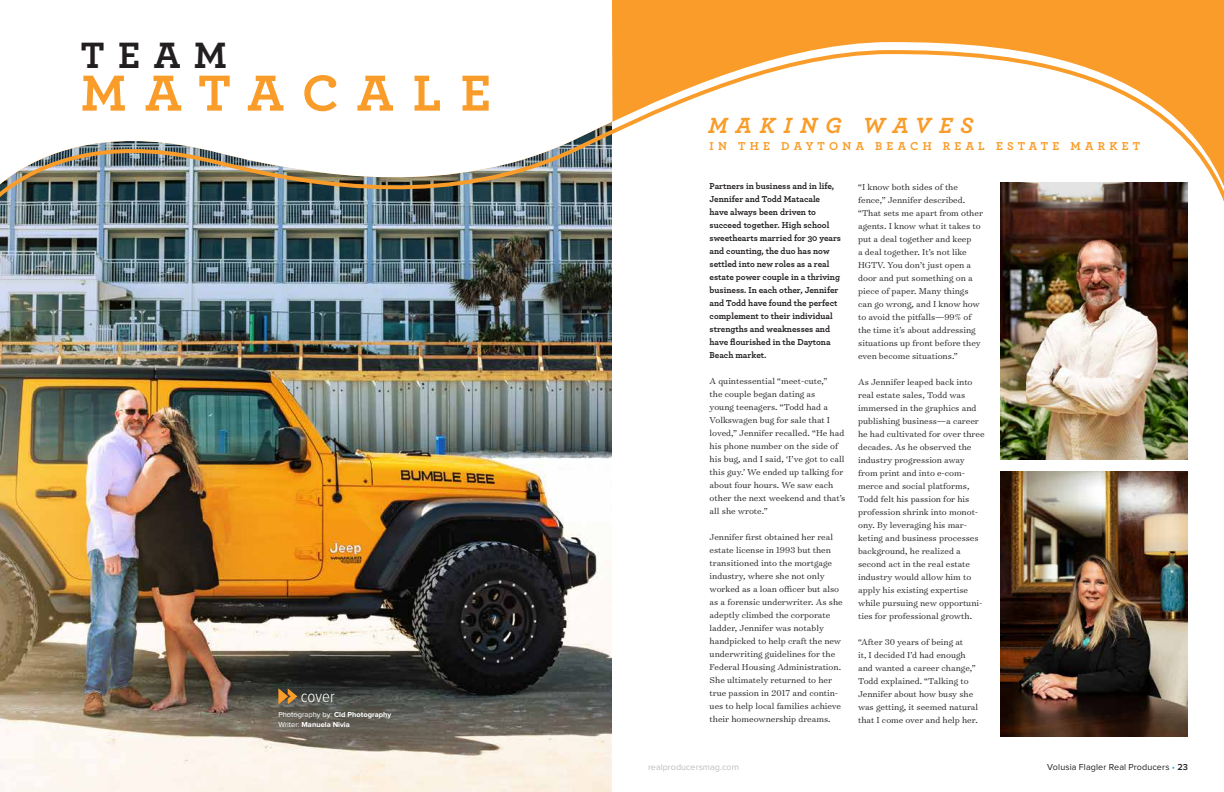
<style>
.page{position:relative;width:1224px;height:792px;background:#fff}
.page>*{position:absolute;margin:0;border:0;box-sizing:border-box;transform-origin:0 0}
.t1{font:700 53.1px "Archer Pro";letter-spacing:.335em;color:#f99c29}
.t2{font:700 38.5px "Archer Pro";color:#231f20}
.t3{font:italic 700 23.1px "Archer Pro";letter-spacing:.355em;color:#f99c29}
.t4{font:300 17px "Proxima Nova Cond";color:#fff}
.t5{font:700 12px "Archer Pro";letter-spacing:.35em;color:#f99c29}
.t6{font:300 9.8px/13px "Surveyor Text";color:#231f20}
.t7{font:700 9px/13px "Archer Pro";color:#231f20}
.t8{font:9px "Proxima Nova";letter-spacing:.01em;color:#231f20}
.t9{font:9px "Proxima Nova";color:#bcbec0}
.t10{font:700 7.5px/10px "Proxima Nova";color:#fff}
.s1{font-weight:400}
.s2{color:#19a8e0}
.s3{font-weight:600}
</style>
<div class="page">
<img style="left:1001px;top:374px;width:187px;height:86px">
<img style="left:0;top:374px;width:612px;height:418px">
<img style="left:1001px;top:472px;width:187px;height:265px">
<img style="left:0;top:0;width:1224px;height:374px">
<svg style="left:278px;top:688px;width:19px;height:17px"></svg>
<h2 class="t2" style="left:81px;top:24px;width:148px">TEAM</h2>
<h1 class="t1" style="left:81px;top:51px;width:412px">MATACALE</h1>
<h3 class="t4" style="left:301px;top:688px;width:36px">cover</h3>
<p class="t10" style="left:278px;top:710px;width:115px"><span class="s1">Photography by:</span> Cld Photography<br><span class="s1">Writer:</span> Manuela Nivia</p>
<h3 class="t3" style="left:708px;top:107px;width:267px">MAKING WAVES</h3>
<p class="t5" style="left:710px;top:137px;width:432px">IN THE DAYTONA BEACH REAL ESTATE MARKET</p>
<p class="t7" style="left:710px;top:179px;width:133px">Partners in business and in life,<br>Jennifer and Todd Matacale<br>have always been driven to succeed together. High school sweethearts married for 30 years and counting, the duo has now settled into new roles as a real estate power couple in a thriving business. In each other, Jennifer and Todd have found the perfect complement to their individual strengths and weaknesses and have flourished in the Daytona<br>Beach market.</p>
<p class="t6" style="left:710px;top:375px;width:137px">A quintessential “meet-cute,”<br>the couple began dating as<br>young teenagers. “Todd had a<br>Volkswagen bug for sale that I loved,” Jennifer recalled. “He had his phone number on the side of his bug, and I said, ‘I’ve got to call this guy.’ We ended up talking for about four hours. We saw each other the next weekend and that’s all she wrote.”</p>
<p class="t6" style="left:710px;top:530px;width:135px">Jennifer first obtained her real estate license in 1993 but then transitioned into the mortgage industry, where she not only worked as a loan officer but also as a forensic underwriter. As she adeptly climbed the corporate ladder, Jennifer was notably handpicked to help craft the new underwriting guidelines for the<br>Federal Housing Administration.<br>She ultimately returned to her true passion in 2017 and contin&shy;ues to help local families achieve their homeownership dreams.</p>
<p class="t6" style="left:858px;top:180px;width:126px">“I know both sides of the fence,” Jennifer described. “That sets me apart from other agents. I know what it takes to put a deal together and keep<br>a deal together. It’s not like<br>HGTV. You don’t just open a door and put something on a piece of paper. Many things can go wrong, and I know how to avoid the pitfalls—99% of the time it’s about addressing situations up front before they even become situations.”</p>
<p class="t6" style="left:858px;top:375px;width:128px">As Jennifer leaped back into real estate sales, Todd was immersed in the graphics and publishing business—a career he had cultivated for over three decades. As he observed the industry progression away from print and into e-com&shy;merce and social platforms,<br>Todd felt his passion for his profession shrink into monot&shy;ony. By leveraging his mar&shy;keting and business processes background, he realized a second act in the real estate industry would allow him to apply his existing expertise while pursuing new opportuni&shy;ties for professional growth.</p>
<p class="t6" style="left:858px;top:635px;width:122px">“After 30 years of being at<br>it, I decided I’d had enough and wanted a career change,”<br>Todd explained. “Talking to<br>Jennifer about how busy she was getting, it seemed natural that I come over and help her.</p>
<p class="t9" style="left:648px;top:762px;width:92px">realproducersmag.com</p>
<p class="t8" style="left:1047px;top:762px;width:142px">Volusia Flagler Real Producers <span class="s2">•</span> <span class="s3">23</span></p>
</div>
